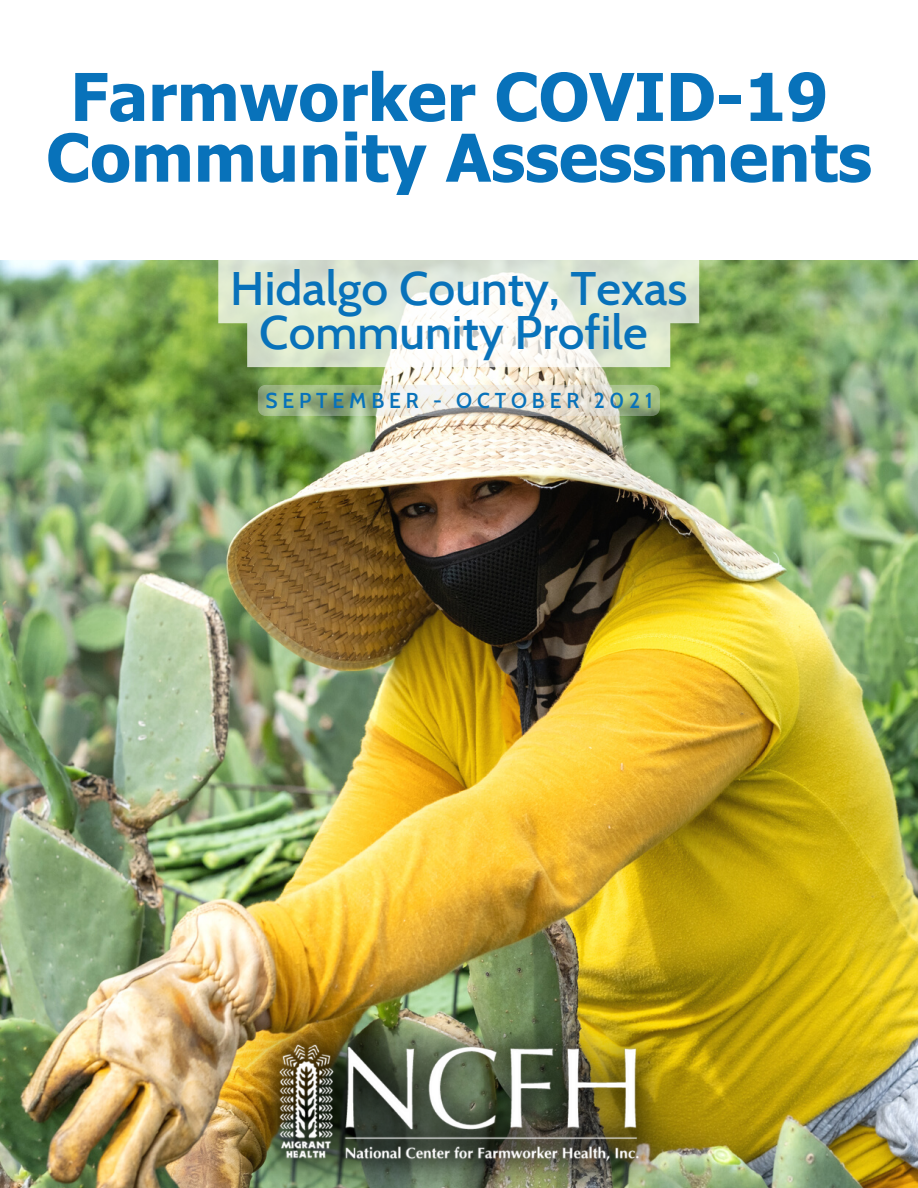
<style>
.page{position:relative;width:918px;height:1188px;background:#fff}
.page>*{position:absolute;margin:0;border:0;box-sizing:border-box;transform-origin:0 0}
.t1{font:700 66px "Tahoma";color:#0872ba}
.t2{font:500 48px "Cabin";color:#0872ba}
.t3{font:600 21px "Cabin";letter-spacing:.23em;color:#0872ba}
</style>
<div class="page">
<img style="left:0;top:260px;width:918px;height:928px">
<img style="left:227px;top:988px;width:464px;height:200px">
<svg style="left:258px;top:385px;width:402px;height:31px;background:#c4ccb1"></svg>
<svg style="left:218px;top:260px;width:481px;height:107px"></svg>
<p class="t1" style="left:70px;top:55px;width:760px">Farmworker COVID-19</p>
<p class="t1" style="left:46px;top:116px;width:827px">Community Assessments</p>
<p class="t2" style="left:230px;top:259px;width:459px">Hidalgo County, Texas</p>
<p class="t2" style="left:259px;top:302px;width:390px">Community Profile</p>
<p class="t3" style="left:265px;top:387px;width:389px">SEPTEMBER - OCTOBER 2021</p>
</div>
